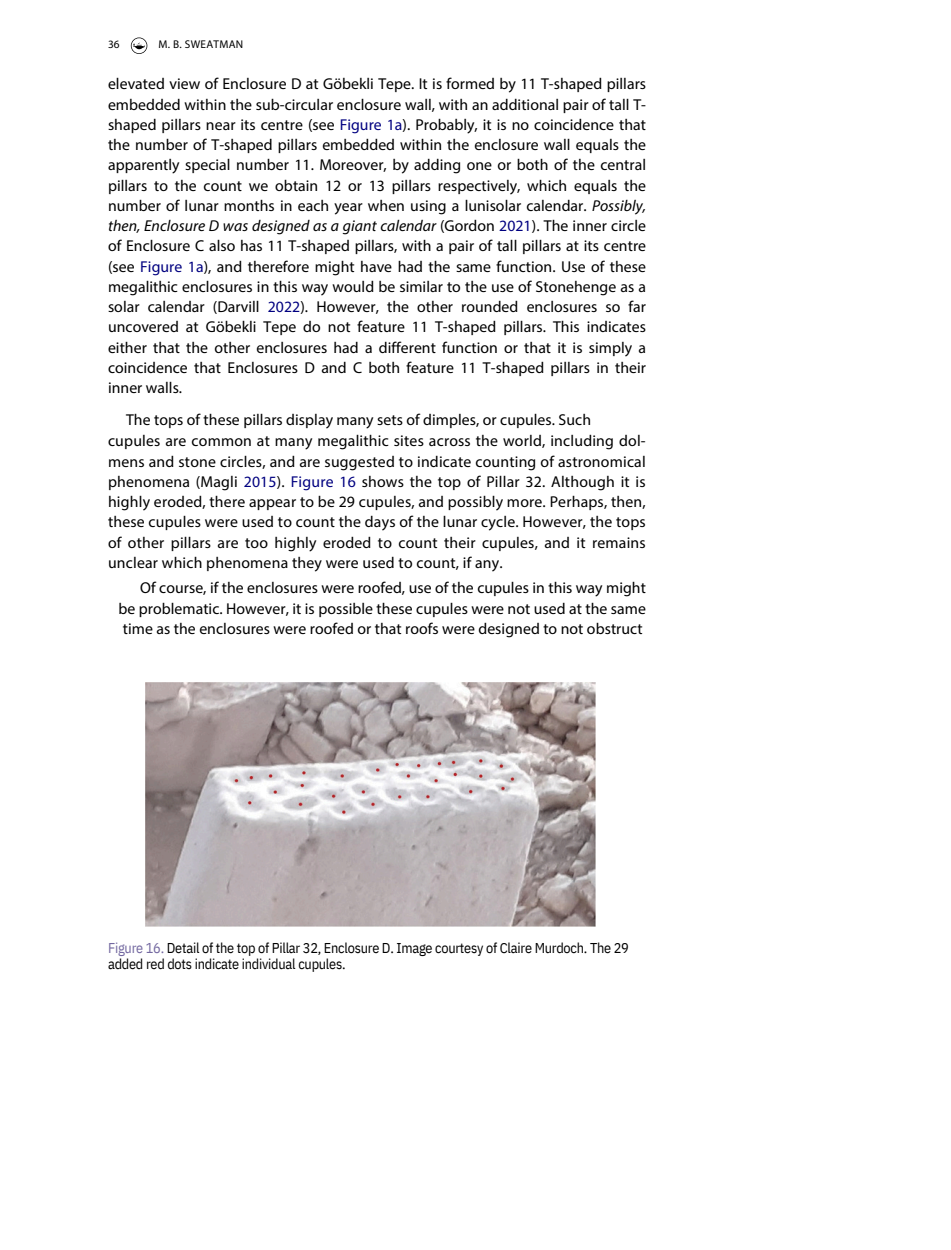
<style>
.page{position:relative;width:951px;height:1250px;background:#fff}
.page>*{position:absolute;margin:0;border:0;box-sizing:border-box;transform-origin:0 0}
.t1{font:15.75px/20.2px "Myriad Pro";letter-spacing:.005em;color:#000;text-align:justify}
.t2{font:14.25px/15.8px "IBM Plex Sans Cond";letter-spacing:-.015em;color:#000}
.t3{font:11.25px "Myriad Pro";letter-spacing:.025em;color:#000}
.s1{color:#000080}
.s2{font-style:italic}
.s3{color:#7368a0}
</style>
<div class="page">
<img style="left:145px;top:682px;width:450px;height:244px">
<svg style="left:131px;top:38px;width:16px;height:16px"></svg>
<p class="t3" style="left:108px;top:40px;width:13px">36</p>
<h1 class="t3" style="left:158px;top:40px;width:86px">M. B. SWEATMAN</h1>
<p class="t1" style="left:108px;top:75px;width:539px">elevated view of Enclosure D at Göbekli Tepe. It is formed by 11 T-shaped pillars embedded within the sub-circular enclosure wall, with an additional pair of tall T&shy;shaped pillars near its centre (see <span class="s1">Figure 1a</span>). Probably, it is no coincidence that the number of T-shaped pillars embedded within the enclosure wall equals the apparently special number 11. Moreover, by adding one or both of the central pillars to the count we obtain 12 or 13 pillars respectively, which equals the number of lunar months in each year when using a lunisolar calendar. <span class="s2">Possibly, then, Enclosure D was designed as a giant calendar</span> (Gordon <span class="s1">2021</span>). The inner circle of Enclosure C also has 11 T-shaped pillars, with a pair of tall pillars at its centre (see <span class="s1">Figure 1a</span>), and therefore might have had the same function. Use of these megalithic enclosures in this way would be similar to the use of Stonehenge as a solar calendar (Darvill <span class="s1">2022</span>). However, the other rounded enclosures so far uncovered at Göbekli Tepe do not feature 11 T-shaped pillars. This indicates either that the other enclosures had a different function or that it is simply a coincidence that Enclosures D and C both feature 11 T-shaped pillars in their inner walls.</p>
<h1 class="t1" style="left:126px;top:411px;width:466px">The tops of these pillars display many sets of dimples, or cupules. Such</h1>
<h1 class="t1" style="left:108px;top:432px;width:539px">cupules are common at many megalithic sites across the world, including dol&shy;mens and stone circles, and are suggested to indicate counting of astronomical phenomena (Magli <span class="s1">2015</span>). <span class="s1">Figure 16</span> shows the top of Pillar 32. Although it is highly eroded, there appear to be 29 cupules, and possibly more. Perhaps, then, these cupules were used to count the days of the lunar cycle. However, the tops of other pillars are too highly eroded to count their cupules, and it remains unclear which phenomena they were used to count, if any.</h1>
<h1 class="t1" style="left:118px;top:579px;width:529px;text-indent:22px">Of course, if the enclosures were roofed, use of the cupules in this way might be problematic. However, it is possible these cupules were not used at the same time as the enclosures were roofed or that roofs were designed to not obstruct</h1>
<h1 class="t2" style="left:108px;top:940px;width:522px"><span class="s3">Figure 16.</span> Detail of the top of Pillar 32, Enclosure D. Image courtesy of Claire Murdoch. The 29 added red dots indicate individual cupules.</h1>
</div>
